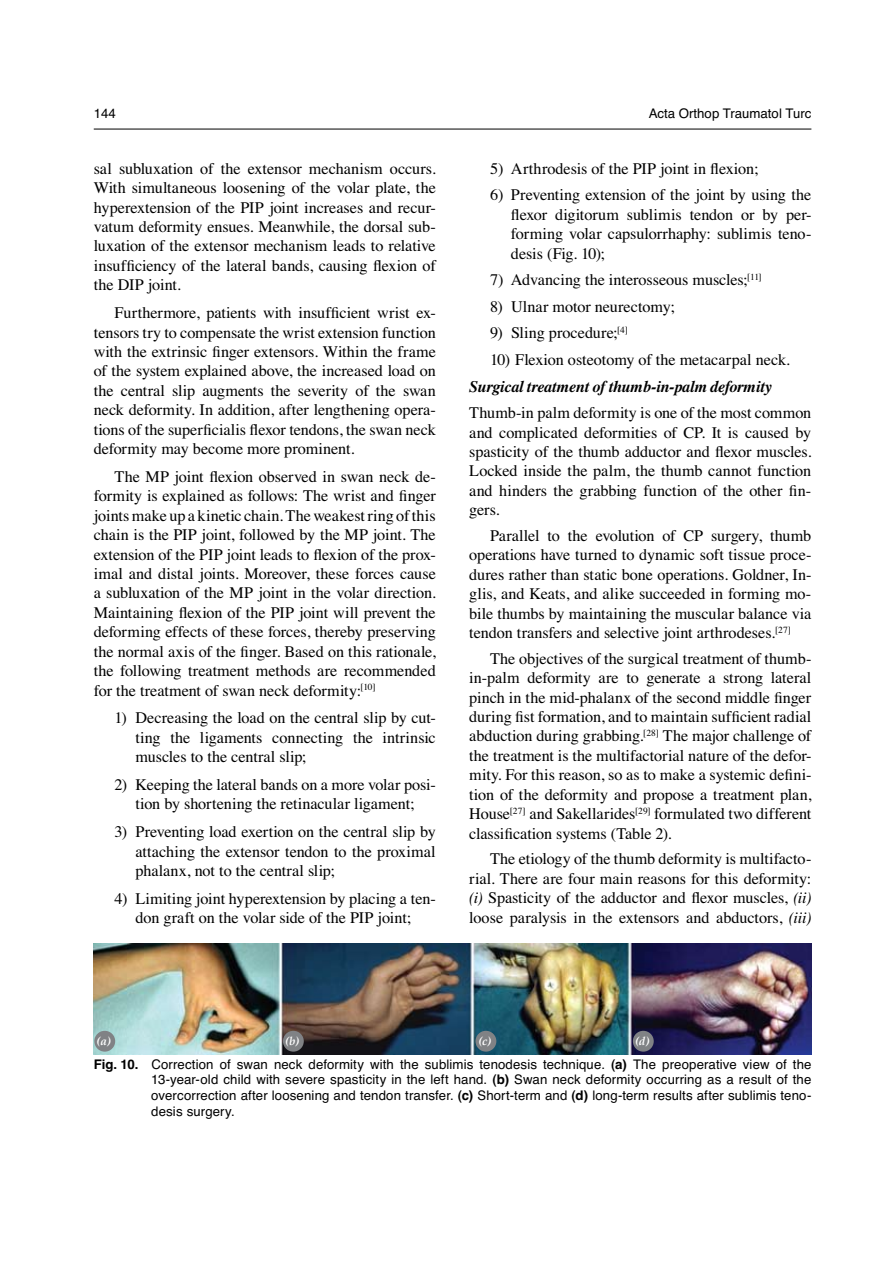
<style>
.page{position:relative;width:893px;height:1263px;background:#fff}
.page>*{position:absolute;margin:0;border:0;box-sizing:border-box;transform-origin:0 0}
.t1{font:16.2px/19.5px "Times";letter-spacing:-.005em;color:#000;text-align:justify}
.t2{font:italic 700 16.2px "Times";letter-spacing:-.015em;color:#000}
.t3{font:13.2px/15.9px "Helvetica";letter-spacing:.005em;color:#000;text-align:justify}
.t4{font:italic 700 11.7px "Palatino";color:#fff}
.s1{font-style:italic}
.s2{font-weight:700}
</style>
<div class="page">
<hr style="left:94px;top:129px;width:717px;height:1px;background:#000">
<img style="left:94px;top:944px;width:717px;height:111px">
<div style="left:94px;top:1031px;width:21px;height:21px;background:#808285;border-radius:50%"></div>
<div style="left:283px;top:1031px;width:21px;height:21px;background:#808285;border-radius:50%"></div>
<div style="left:475px;top:1031px;width:21px;height:21px;background:#808285;border-radius:50%"></div>
<div style="left:633px;top:1031px;width:21px;height:21px;background:#808285;border-radius:50%"></div>
<p class="t3" style="left:94px;top:106px;width:24px">144</p>
<p class="t3" style="left:649px;top:106px;width:164px">Acta Orthop Traumatol Turc</p>
<p class="t1" style="left:94px;top:160px;width:344px">sal subluxation of the extensor mechanism occurs.<br>With simultaneous loosening of the volar plate, the hyperextension of the PIP joint increases and recur&shy;vatum deformity ensues. Meanwhile, the dorsal sub&shy;luxation of the extensor mechanism leads to relative insufficiency of the lateral bands, causing flexion of the DIP joint.</p>
<p class="t1" style="left:94px;top:304px;width:344px;text-indent:21px">Furthermore, patients with insufficient wrist ex&shy;tensors try to compensate the wrist extension function with the extrinsic finger extensors. Within the frame of the system explained above, the increased load on the central slip augments the severity of the swan neck deformity. In addition, after lengthening opera&shy;tions of the superficialis flexor tendons, the swan neck deformity may become more prominent.</p>
<p class="t1" style="left:94px;top:468px;width:344px;text-indent:21px">The MP joint flexion observed in swan neck de&shy;formity is explained as follows: The wrist and finger joints make up a kinetic chain. The weakest ring of this chain is the PIP joint, followed by the MP joint. The extension of the PIP joint leads to flexion of the prox&shy;imal and distal joints. Moreover, these forces cause a subluxation of the MP joint in the volar direction.<br>Maintaining flexion of the PIP joint will prevent the deforming effects of these forces, thereby preserving the normal axis of the finger. Based on this rationale, the following treatment methods are recommended for the treatment of swan neck deformity:<sup>[10]</sup></p>
<p class="t1" style="left:135px;top:710px;width:302px;text-indent:-21px">1) Decreasing the load on the central slip by cut&shy;ting the ligaments connecting the intrinsic muscles to the central slip;</p>
<p class="t1" style="left:115px;top:776px;width:323px;text-align:center">2) Keeping the lateral bands on a more volar posi&shy;tion by shortening the retinacular ligament;</p>
<p class="t1" style="left:135px;top:823px;width:302px;text-indent:-21px">3) Preventing load exertion on the central slip by attaching the extensor tendon to the proximal phalanx, not to the central slip;</p>
<p class="t1" style="left:115px;top:890px;width:323px;text-align:center">4) Limiting joint hyperextension by placing a ten&shy;don graft on the volar side of the PIP joint;</p>
<p class="t1" style="left:490px;top:160px;width:270px">5) Arthrodesis of the PIP joint in flexion;</p>
<p class="t1" style="left:511px;top:187px;width:302px;text-indent:-21px">6) Preventing extension of the joint by using the flexor digitorum sublimis tendon or by per&shy;forming volar capsulorrhaphy: sublimis teno&shy;desis (Fig. 10);</p>
<p class="t1" style="left:490px;top:271px;width:273px">7) Advancing the interosseous muscles;<sup>[11]</sup></p>
<p class="t1" style="left:490px;top:298px;width:186px">8) Ulnar motor neurectomy;</p>
<p class="t1" style="left:490px;top:324px;width:139px">9) Sling procedure;<sup>[4]</sup></p>
<p class="t1" style="left:490px;top:351px;width:301px">10) Flexion osteotomy of the metacarpal neck.</p>
<p class="t2" style="left:469px;top:381px;width:304px">Surgical treatment of thumb-in-palm deformity</p>
<p class="t1" style="left:469px;top:404px;width:344px">Thumb-in palm deformity is one of the most common and complicated deformities of CP. It is caused by spasticity of the thumb adductor and flexor muscles.<br>Locked inside the palm, the thumb cannot function and hinders the grabbing function of the other fin&shy;gers.</p>
<p class="t1" style="left:469px;top:527px;width:344px;text-indent:21px">Parallel to the evolution of CP surgery, thumb operations have turned to dynamic soft tissue proce&shy;dures rather than static bone operations. Goldner, In&shy;glis, and Keats, and alike succeeded in forming mo&shy;bile thumbs by maintaining the muscular balance via tendon transfers and selective joint arthrodeses.<sup>[27]</sup></p>
<p class="t1" style="left:469px;top:650px;width:344px;text-indent:21px">The objectives of the surgical treatment of thumb&shy;in-palm deformity are to generate a strong lateral pinch in the mid-phalanx of the second middle finger during fist formation, and to maintain sufficient radial abduction during grabbing.<sup>[28]</sup> The major challenge of the treatment is the multifactorial nature of the defor&shy;mity. For this reason, so as to make a systemic defini&shy;tion of the deformity and propose a treatment plan, House<sup>[27]</sup> and Sakellarides<sup>[29]</sup> formulated two different classification systems (Table 2).</p>
<p class="t1" style="left:469px;top:851px;width:344px;text-indent:21px">The etiology of the thumb deformity is multifacto&shy;rial. There are four main reasons for this deformity: <span class="s1">(i)</span> Spasticity of the adductor and flexor muscles, <span class="s1">(ii) </span>loose paralysis in the extensors and abductors, <span class="s1">(iii)</span></p>
<p class="t4" style="left:97px;top:1037px;width:16px">(a)</p>
<p class="t4" style="left:285px;top:1037px;width:15px">(b)</p>
<p class="t4" style="left:478px;top:1037px;width:14px">(c)</p>
<p class="t4" style="left:635px;top:1037px;width:16px">(d)</p>
<p class="t3" style="left:151px;top:1057px;width:662px;text-indent:-57px"><span class="s2">Fig. 10.</span> Correction of swan neck deformity with the sublimis tenodesis technique. <span class="s2">(a)</span> The preoperative view of the 13-year-old child with severe spasticity in the left hand. <span class="s2">(b)</span> Swan neck deformity occurring as a result of the overcorrection after loosening and tendon transfer. <span class="s2">(c)</span> Short-term and <span class="s2">(d)</span> long-term results after sublimis teno&shy;desis surgery.</p>
</div>
